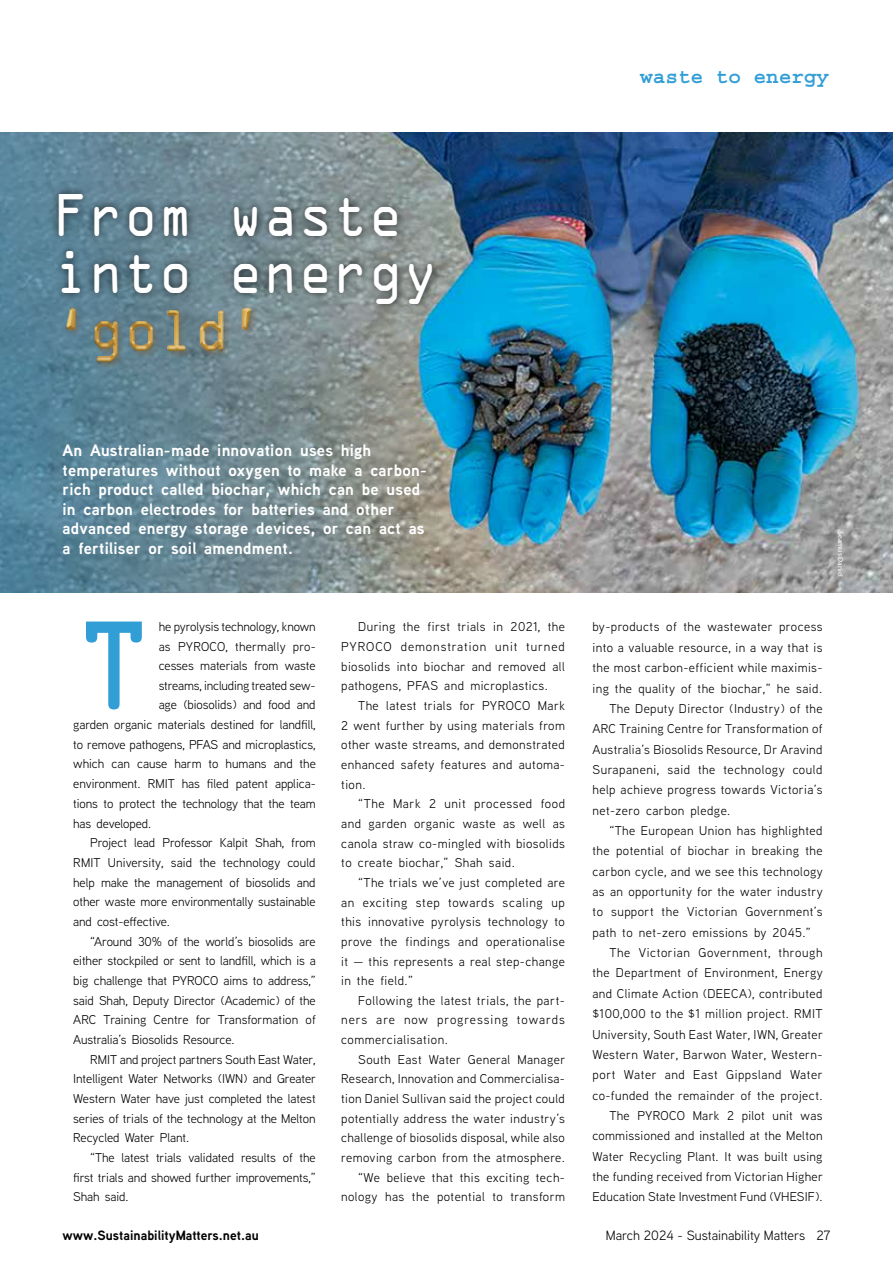
<style>
.page{position:relative;width:893px;height:1263px;background:#fff}
.page>*{position:absolute;margin:0;border:0;box-sizing:border-box;transform-origin:0 0}
.t1{font:112.95px "OCRA Std";color:#319ed6}
.t2{font:54px/57px "OCRA Std";color:#fff;scale:.9 1}
.t3{font:700 21px "Courier Std";color:#319ed6}
.t4{font:700 16.5px/19.5px "Aaux Next";letter-spacing:.015em;color:#fff}
.t5{font:13.5px "Aaux Next";color:#000}
.t6{font:700 13.5px "Aaux Next";color:#000}
.t7{font:12.75px/19.6px "Aaux Next";letter-spacing:.025em;color:#000;text-align:justify}
.t8{font:12.75px "Aaux Next";letter-spacing:-.005em;color:#000}
.t9{font:12.75px "Aaux Next";letter-spacing:.005em;color:#000}
.t10{font:12.75px "Aaux Next";color:#000}
.t11{font:12.75px "Aaux Next";letter-spacing:.05em;color:#000}
.t12{font:12.75px "Aaux Next";letter-spacing:.045em;color:#000}
.t13{font:12.75px "Aaux Next";letter-spacing:-.015em;color:#000}
.t14{font:12.75px "Aaux Next";letter-spacing:-.01em;color:#000}
.t15{font:7.5px "Myriad Pro";color:#fff}
</style>
<div class="page">
<img style="left:518px;top:133px;width:375px;height:460px">
<img style="left:0;top:133px;width:518px;height:460px">
<div style="left:50px;top:185px;width:391px;height:128px;background:#000;opacity:.75"></div>
<div style="left:65px;top:306px;width:194px;height:65px;background:#7a5e43;opacity:.75"></div>
<img style="left:58px;top:301px;width:199px;height:67px">
<h2 class="t2" style="left:53px;top:192px;width:429px">From waste into energy</h2>
<h3 class="t3" style="left:640px;top:65px;width:190px">waste to energy</h3>
<p class="t4" style="left:63px;top:440px;width:366px">An Australian-made innovation uses high temperatures without oxygen to make a carbon&shy;rich product called biochar, which can be used in carbon electrodes for batteries and other advanced energy storage devices, or can act as a fertiliser or soil amendment.</p>
<h1 class="t1" style="left:73px;top:616px;width:83px">T</h1>
<p class="t14" style="left:159px;top:618px;width:159px">he pyrolysis technology, known</p>
<p class="t7" style="left:159px;top:636px;width:159px">as PYROCO, thermally pro-</p>
<p class="t8" style="left:159px;top:657px;width:159px">cesses materials from waste</p>
<p class="t13" style="left:159px;top:677px;width:158px">streams, including treated sew-</p>
<p class="t8" style="left:159px;top:696px;width:159px">age (biosolids) and food and</p>
<p class="t8" style="left:73px;top:716px;width:244px">garden organic materials destined for landfill,</p>
<p class="t8" style="left:73px;top:736px;width:244px">to remove pathogens, PFAS and microplastics,</p>
<p class="t10" style="left:73px;top:755px;width:244px">which can cause harm to humans and the</p>
<p class="t8" style="left:73px;top:775px;width:244px">environment. RMIT has filed patent applica-</p>
<p class="t8" style="left:73px;top:795px;width:244px">tions to protect the technology that the team</p>
<p class="t8" style="left:73px;top:814px;width:80px">has developed.</p>
<p class="t8" style="left:90px;top:834px;width:227px">Project lead Professor Kalpit Shah, from</p>
<p class="t7" style="left:73px;top:852px;width:244px">RMIT University, said the technology could</p>
<p class="t8" style="left:73px;top:873px;width:244px">help make the management of biosolids and</p>
<p class="t8" style="left:73px;top:893px;width:244px">other waste more environmentally sustainable</p>
<p class="t8" style="left:73px;top:913px;width:98px">and cost-effective.</p>
<p class="t8" style="left:90px;top:932px;width:227px">“Around 30% of the world’s biosolids are</p>
<p class="t8" style="left:73px;top:952px;width:244px">either stockpiled or sent to landfill, which is a</p>
<p class="t8" style="left:73px;top:972px;width:244px">big challenge that PYROCO aims to address,”</p>
<p class="t8" style="left:73px;top:991px;width:244px">said Shah, Deputy Director (Academic) of the</p>
<p class="t9" style="left:73px;top:1011px;width:244px">ARC Training Centre for Transformation of</p>
<p class="t8" style="left:73px;top:1031px;width:163px">Australia’s Biosolids Resource.</p>
<p class="t8" style="left:90px;top:1050px;width:227px">RMIT and project partners South East Water,</p>
<p class="t8" style="left:73px;top:1070px;width:244px">Intelligent Water Networks (IWN) and Greater</p>
<p class="t8" style="left:73px;top:1090px;width:244px">Western Water have just completed the latest</p>
<p class="t8" style="left:73px;top:1109px;width:244px">series of trials of the technology at the Melton</p>
<p class="t8" style="left:73px;top:1129px;width:117px">Recycled Water Plant.</p>
<p class="t8" style="left:90px;top:1149px;width:227px">“The latest trials validated results of the</p>
<p class="t8" style="left:73px;top:1169px;width:244px">first trials and showed further improvements,”</p>
<p class="t8" style="left:73px;top:1188px;width:57px">Shah said.</p>
<p class="t7" style="left:341px;top:617px;width:225px;text-indent:17px">During the first trials in 2021, the PYROCO demonstration unit turned biosolids into biochar and removed all pathogens, PFAS and microplastics.</p>
<p class="t7" style="left:341px;top:695px;width:225px;text-indent:17px">The latest trials for PYROCO Mark 2 went further by using materials from other waste streams, and demonstrated enhanced safety features and automa&shy;tion.</p>
<p class="t7" style="left:341px;top:794px;width:225px;text-indent:17px">“The Mark 2 unit processed food and garden organic waste as well as canola straw co-mingled with biosolids to create biochar,” Shah said.</p>
<p class="t7" style="left:341px;top:872px;width:225px;text-indent:17px">“The trials we’ve just completed are an exciting step towards scaling up this innovative pyrolysis technology to prove the findings and operationalise it — this represents a real step-change in the field.”</p>
<p class="t7" style="left:341px;top:990px;width:225px;text-indent:17px">Following the latest trials, the part&shy;ners are now progressing towards commercialisation.</p>
<p class="t7" style="left:341px;top:1049px;width:226px;text-align:right">South East Water General Manager Research, Innovation and Commercialisa&shy;tion Daniel Sullivan said the project could potentially address the water industry’s challenge of biosolids disposal, while also removing carbon from the atmosphere. “We believe that this exciting tech&shy;nology has the potential to transform</p>
<p class="t15" style="left:845px;top:531px;width:48px;rotate:90deg">Seamus Daniel</p>
<p class="t7" style="left:592px;top:617px;width:232px">by-products of the wastewater process</p>
<p class="t7" style="left:592px;top:637px;width:232px">into a valuable resource, in a way that is</p>
<p class="t7" style="left:592px;top:657px;width:232px">the most carbon-efficient while maximis-</p>
<p class="t7" style="left:592px;top:678px;width:231px">ing the quality of the biochar,” he said.</p>
<p class="t7" style="left:609px;top:698px;width:215px">The Deputy Director (Industry) of the</p>
<p class="t7" style="left:592px;top:718px;width:232px">ARC Training Centre for Transformation of</p>
<p class="t7" style="left:592px;top:739px;width:232px">Australia’s Biosolids Resource, Dr Aravind</p>
<p class="t7" style="left:592px;top:759px;width:232px">Surapaneni, said the technology could</p>
<p class="t7" style="left:592px;top:779px;width:232px">help achieve progress towards Victoria’s</p>
<p class="t7" style="left:592px;top:800px;width:139px">net-zero carbon pledge.</p>
<p class="t7" style="left:609px;top:820px;width:215px">“The European Union has highlighted</p>
<p class="t7" style="left:592px;top:841px;width:232px">the potential of biochar in breaking the</p>
<p class="t7" style="left:592px;top:861px;width:232px">carbon cycle, and we see this technology</p>
<p class="t7" style="left:592px;top:881px;width:232px">as an opportunity for the water industry</p>
<p class="t7" style="left:592px;top:902px;width:232px">to support the Victorian Government’s</p>
<p class="t7" style="left:592px;top:922px;width:220px">path to net-zero emissions by 2045.”</p>
<p class="t11" style="left:609px;top:944px;width:214px">The Victorian Government, through</p>
<p class="t7" style="left:592px;top:963px;width:232px">the Department of Environment, Energy</p>
<p class="t7" style="left:592px;top:983px;width:232px">and Climate Action (DEECA), contributed</p>
<p class="t7" style="left:592px;top:1003px;width:232px">$100,000 to the $1 million project. RMIT</p>
<p class="t7" style="left:592px;top:1024px;width:232px">University, South East Water, IWN, Greater</p>
<p class="t7" style="left:592px;top:1044px;width:232px">Western Water, Barwon Water, Western-</p>
<p class="t12" style="left:592px;top:1066px;width:232px">port Water and East Gippsland Water</p>
<p class="t7" style="left:592px;top:1085px;width:232px">co-funded the remainder of the project.</p>
<p class="t7" style="left:609px;top:1105px;width:215px">The PYROCO Mark 2 pilot unit was</p>
<p class="t7" style="left:592px;top:1125px;width:232px">commissioned and installed at the Melton</p>
<p class="t7" style="left:592px;top:1146px;width:232px">Water Recycling Plant. It was built using</p>
<p class="t7" style="left:592px;top:1166px;width:232px">the funding received from Victorian Higher</p>
<p class="t7" style="left:592px;top:1186px;width:232px">Education State Investment Fund (VHESIF).</p>
<p class="t6" style="left:63px;top:1225px;width:198px">www.SustainabilityMatters.net.au</p>
<p class="t5" style="left:606px;top:1226px;width:226px">March 2024 - Sustainability Matters 27</p>
</div>
